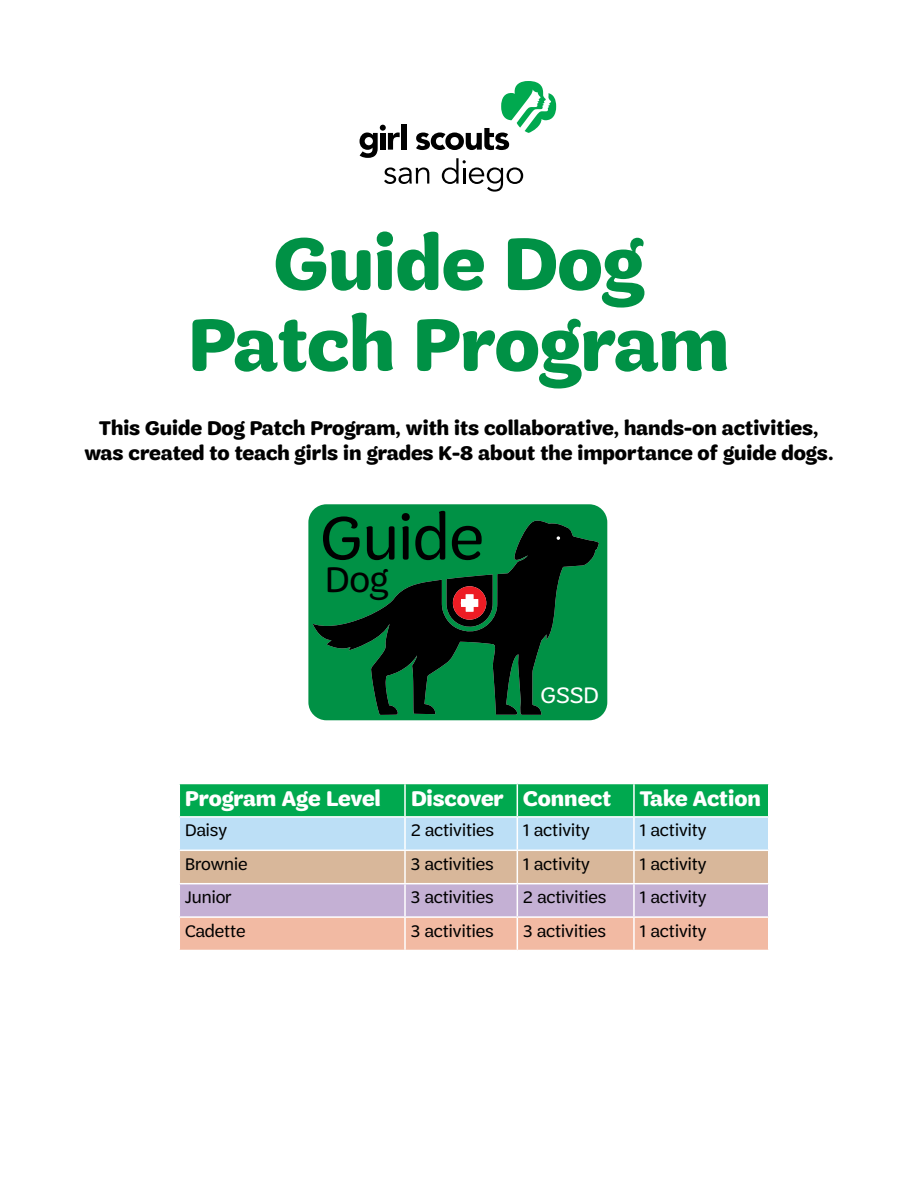
<style>
.page{position:relative;width:918px;height:1188px;background:#fff}
.page>*{position:absolute;margin:0;border:0;box-sizing:border-box;transform-origin:0 0}
.t1{font:700 78px/81px "Trefoil Sans";color:#009145;text-align:center}
.t2{font:65.4px "Trefoil Sans";color:#000}
.t3{font:38.25px "Trefoil Sans";color:#000}
.t4{font:24px "Trefoil Sans";color:#fff}
.t5{font:700 22.5px "Trefoil Sans";color:#fff}
.t6{font:700 21px/25.2px "Trefoil Sans";color:#000;text-align:center}
.t7{font:18px "Trefoil Sans";color:#000}
</style>
<div class="page">
<div style="left:308px;top:504px;width:299px;height:216px;background:#009145;border-radius:18px"></div>
<svg style="left:313px;top:521px;width:286px;height:194px"></svg>
<svg style="left:446px;top:574px;width:47px;height:54px;background:#58352d"></svg>
<svg style="left:557px;top:536px;width:3px;height:4px"></svg>
<svg style="left:180px;top:784px;width:588px;height:166px;background:#a9bcab"></svg>
<hr style="left:404px;top:784px;width:2px;height:32px;background:#fff">
<hr style="left:517px;top:784px;width:1px;height:32px;background:#fff">
<hr style="left:633px;top:784px;width:2px;height:32px;background:#fff">
<hr style="left:404px;top:851px;width:2px;height:32px;background:#fff">
<hr style="left:517px;top:851px;width:1px;height:32px;background:#fff">
<hr style="left:633px;top:851px;width:2px;height:32px;background:#fff">
<hr style="left:179px;top:883px;width:226px;height:1px;background:#fff">
<hr style="left:405px;top:883px;width:112px;height:1px;background:#fff">
<hr style="left:404px;top:884px;width:2px;height:32px;background:#fff">
<hr style="left:517px;top:883px;width:117px;height:1px;background:#fff">
<hr style="left:517px;top:884px;width:1px;height:32px;background:#fff">
<hr style="left:634px;top:883px;width:136px;height:1px;background:#fff">
<hr style="left:633px;top:884px;width:2px;height:32px;background:#fff">
<hr style="left:179px;top:916px;width:226px;height:2px;background:#fff">
<hr style="left:405px;top:916px;width:112px;height:2px;background:#fff">
<hr style="left:404px;top:918px;width:2px;height:32px;background:#fff">
<hr style="left:517px;top:916px;width:117px;height:2px;background:#fff">
<hr style="left:517px;top:918px;width:1px;height:32px;background:#fff">
<hr style="left:634px;top:916px;width:136px;height:2px;background:#fff">
<hr style="left:633px;top:918px;width:2px;height:32px;background:#fff">
<hr style="left:179px;top:816px;width:226px;height:2px;background:#fff">
<hr style="left:405px;top:816px;width:112px;height:2px;background:#fff">
<hr style="left:404px;top:818px;width:2px;height:32px;background:#fff">
<hr style="left:517px;top:816px;width:117px;height:2px;background:#fff">
<hr style="left:517px;top:818px;width:1px;height:32px;background:#fff">
<hr style="left:634px;top:816px;width:136px;height:2px;background:#fff">
<hr style="left:633px;top:818px;width:2px;height:32px;background:#fff">
<hr style="left:179px;top:850px;width:226px;height:1px;background:#fff">
<hr style="left:405px;top:850px;width:112px;height:1px;background:#fff">
<hr style="left:517px;top:850px;width:117px;height:1px;background:#fff">
<hr style="left:634px;top:850px;width:136px;height:1px;background:#fff">
<svg style="left:384px;top:167px;width:45px;height:17px"></svg>
<svg style="left:442px;top:158px;width:81px;height:34px"></svg>
<div style="left:401px;top:124px;width:6px;height:26px;background:#000"></div>
<svg style="left:360px;top:125px;width:40px;height:33px"></svg>
<svg style="left:416px;top:81px;width:140px;height:69px"></svg>
<h1 class="t1" style="left:188px;top:223px;width:542px">Guide Dog<br>Patch Program</h1>
<p class="t6" style="left:84px;top:415px;width:751px">This Guide Dog Patch Program, with its collaborative, hands-on activities, was created to teach girls in grades K-8 about the importance of guide dogs.</p>
<h2 class="t2" style="left:320px;top:502px;width:165px">Guide</h2>
<h3 class="t3" style="left:325px;top:558px;width:65px">Dog</h3>
<h3 class="t4" style="left:541px;top:682px;width:60px">GSSD</h3>
<p class="t5" style="left:185px;top:786px;width:197px">Program Age Level</p>
<p class="t5" style="left:411px;top:786px;width:202px">Discover Connect</p>
<p class="t5" style="left:640px;top:786px;width:122px">Take Action</p>
<p class="t7" style="left:185px;top:821px;width:43px">Daisy</p>
<p class="t7" style="left:411px;top:821px;width:85px">2 activities</p>
<p class="t7" style="left:523px;top:821px;width:68px">1 activity</p>
<p class="t7" style="left:640px;top:821px;width:68px">1 activity</p>
<p class="t7" style="left:185px;top:854px;width:64px">Brownie</p>
<p class="t7" style="left:411px;top:854px;width:84px">3 activities</p>
<p class="t7" style="left:523px;top:854px;width:68px">1 activity</p>
<p class="t7" style="left:640px;top:854px;width:68px">1 activity</p>
<p class="t7" style="left:185px;top:887px;width:48px">Junior</p>
<p class="t7" style="left:411px;top:887px;width:84px">3 activities</p>
<p class="t7" style="left:523px;top:887px;width:85px">2 activities</p>
<p class="t7" style="left:640px;top:887px;width:68px">1 activity</p>
<p class="t7" style="left:185px;top:921px;width:62px">Cadette</p>
<p class="t7" style="left:411px;top:921px;width:84px">3 activities</p>
<p class="t7" style="left:523px;top:921px;width:84px">3 activities</p>
<p class="t7" style="left:640px;top:921px;width:68px">1 activity</p>
</div>
